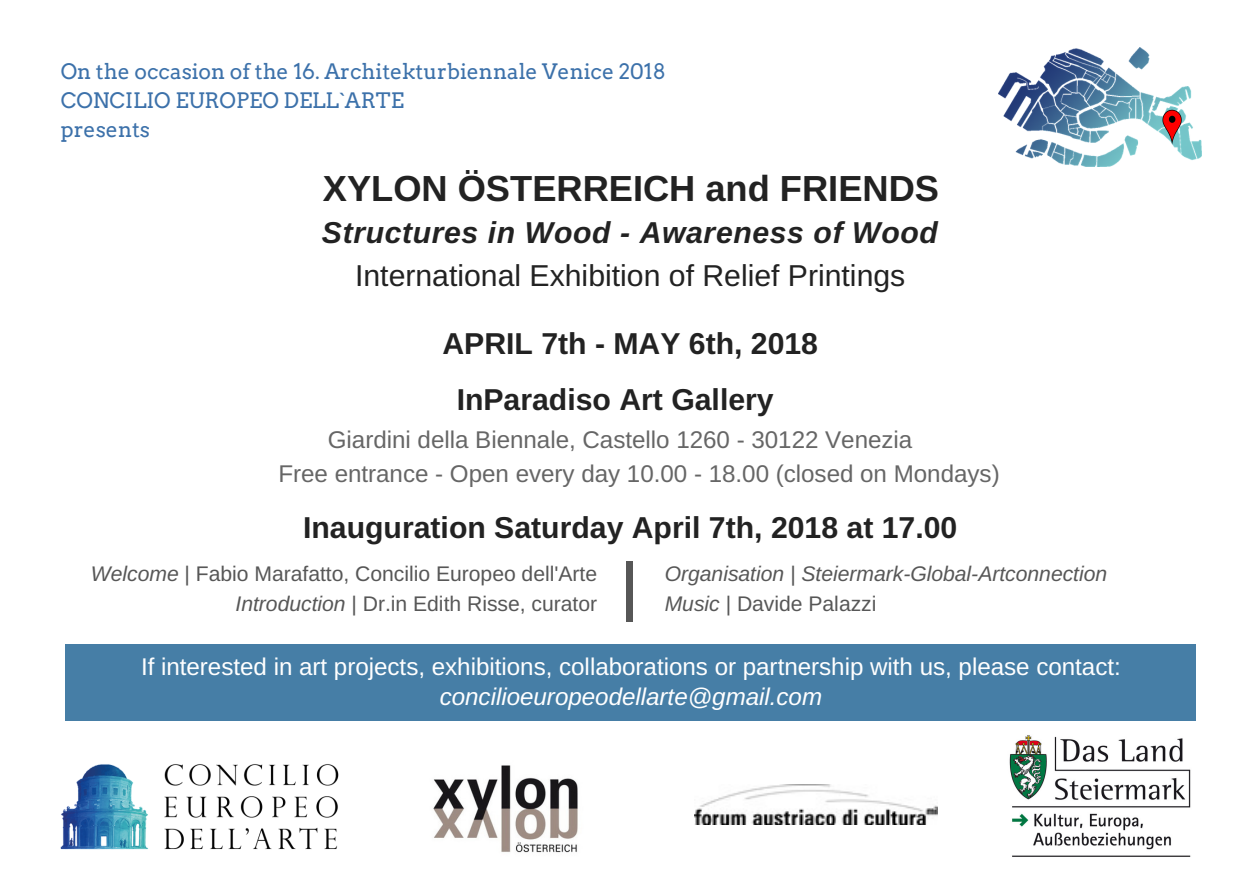
<style>
.page{position:relative;width:1259px;height:893px;background:#fff}
.page>*{position:absolute;margin:0;border:0;box-sizing:border-box;transform-origin:0 0}
.t1{font:700 36.3px "Arimo";color:#222}
.t2{font:700 30.3px/56.4px "Arimo";color:#222}
.t3{font:30.3px "Arimo";color:#222}
.t4{font:italic 700 30.3px "Arimo";letter-spacing:.02em;color:#222}
.t5{font:24.3px/33.9px "Arimo";color:#666}
.t6{font:24.3px "Arimo";color:#fff}
.t7{font:italic 24.3px "Arimo";color:#fff}
.t8{font:21.3px/29.4px "Arimo";color:#575757;text-align:right}
.t9{font:21.3px/29.4px "Arvo";color:#3c71aa}
.t10{font:italic 21.3px/29.4px "Arimo";color:#575757}
.s1{font-style:italic}
.s2{font-style:normal}
</style>
<div class="page">
<img style="left:998px;top:47px;width:203px;height:120px">
<div style="left:626px;top:561px;width:7px;height:61px;background:#575757"></div>
<img style="left:433px;top:765px;width:145px;height:88px">
<img style="left:694px;top:784px;width:243px;height:40px">
<img style="left:61px;top:764px;width:277px;height:85px">
<div style="left:65px;top:644px;width:1131px;height:77px;background:#467ea6"></div>
<img style="left:1153px;top:106px;width:43px;height:38px">
<img style="left:1009px;top:735px;width:182px;height:122px">
<p class="t9" style="left:61px;top:57px;width:606px">On the occasion of the 16. Architekturbiennale Venice 2018<br>CONCILIO EUROPEO DELL`ARTE<br>presents</p>
<h1 class="t1" style="left:323px;top:168px;width:618px">XYLON ÖSTERREICH and FRIENDS</h1>
<p class="t4" style="left:322px;top:216px;width:617px">Structures in Wood - Awareness of Wood</p>
<p class="t3" style="left:355px;top:259px;width:552px">International Exhibition of Relief Printings</p>
<p class="t2" style="left:457px;top:315px;width:363px;text-indent:-14px">APRIL 7th - MAY 6th, 2018<br>InParadiso Art Gallery</p>
<p class="t5" style="left:278px;top:423px;width:723px;text-indent:49px">Giardini della Biennale, Castello 1260 - 30122 Venezia<br>Free entrance - Open every day 10.00 - 18.00 (closed on Mondays)</p>
<p class="t2" style="left:303px;top:500px;width:656px">Inauguration Saturday April 7th, 2018 at 17.00</p>
<p class="t8" style="left:91px;top:559px;width:508px"><span class="s1">Welcome</span> | Fabio Marafatto, Concilio Europeo dell'Arte<br><span class="s1">Introduction</span> | Dr.in Edith Risse, curator</p>
<p class="t10" style="left:665px;top:559px;width:444px">Organisation | Steiermark-Global-Artconnection<br>Music <span class="s2">| Davide Palazzi</span></p>
<p class="t6" style="left:141px;top:653px;width:981px">If interested in art projects, exhibitions, collaborations or partnership with us, please contact:</p>
<p class="t7" style="left:440px;top:683px;width:384px">concilioeuropeodellarte@gmail.com</p>
</div>
